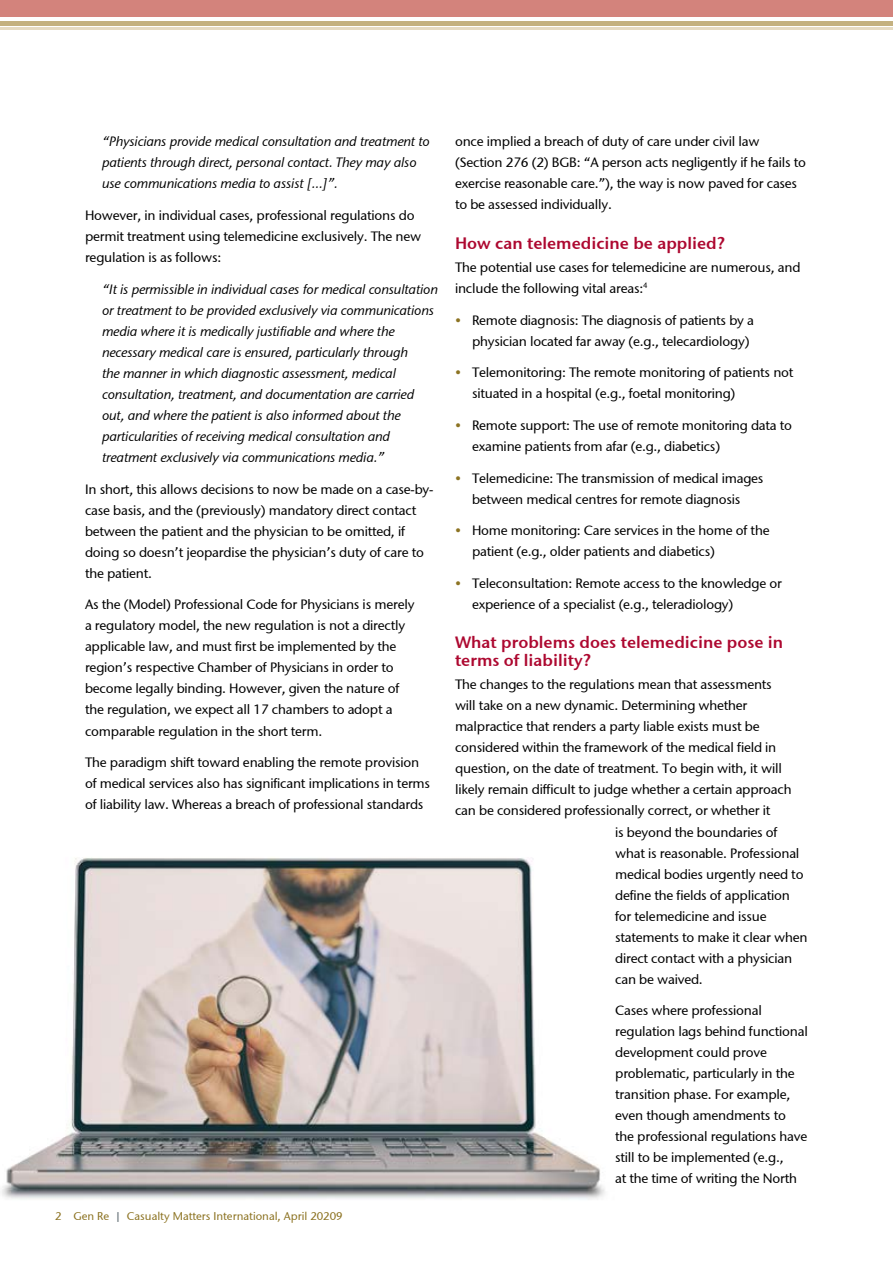
<style>
.page{position:relative;width:893px;height:1263px;background:#fff}
.page>*{position:absolute;margin:0;border:0;box-sizing:border-box;transform-origin:0 0}
.t1{font:600 16.5px/18px "Stone Sans GC Re";color:#ad0830}
.t2{font:13.5px/21px "Stone Sans GC Re";letter-spacing:-.015em;color:#000}
.t3{font:italic 13.5px/21px "Stone Sans GC Re";letter-spacing:-.015em;color:#000}
.t4{font:11.25px "Stone Sans GC Re";color:#8c7322}
.s1{color:#5d6970}
.s2{color:#8c7322}
</style>
<div class="page">
<div style="left:0;top:0;width:893px;height:17px;background:#d3837c"></div>
<div style="left:0;top:21px;width:893px;height:5px;background:#c4b180"></div>
<hr style="left:0;top:28px;width:893px;height:2px;background:#e6dbc3">
<img style="left:2px;top:858px;width:603px;height:342px">
<p class="t3" style="left:102px;top:131px;width:329px">“Physicians provide medical consultation and treatment to patients through direct, personal contact. They may also use communications media to assist [...]”.</p>
<p class="t2" style="left:85px;top:205px;width:338px">However, in individual cases, professional regulations do permit treatment using telemedicine exclusively. The new regulation is as follows:</p>
<p class="t3" style="left:102px;top:278px;width:337px">“It is permissible in individual cases for medical consultation or treatment to be provided exclusively via communications media where it is medically justifiable and where the necessary medical care is ensured, particularly through<br>the manner in which diagnostic assessment, medical consultation, treatment, and documentation are carried out, and where the patient is also informed about the particularities of receiving medical consultation and treatment exclusively via communications media.”</p>
<p class="t2" style="left:85px;top:478px;width:350px">In short, this allows decisions to now be made on a case-by&shy;case basis, and the (previously) mandatory direct contact between the patient and the physician to be omitted, if doing so doesn’t jeopardise the physician’s duty of care to the patient.</p>
<p class="t2" style="left:85px;top:594px;width:331px">As the (Model) Professional Code for Physicians is merely a regulatory model, the new regulation is not a directly applicable law, and must first be implemented by the region’s respective Chamber of Physicians in order to become legally binding. However, given the nature of the regulation, we expect all 17 chambers to adopt a comparable regulation in the short term.</p>
<p class="t2" style="left:85px;top:752px;width:347px">The paradigm shift toward enabling the remote provision of medical services also has significant implications in terms of liability law. Whereas a breach of professional standards</p>
<p class="t4" style="left:55px;top:1209px;width:289px">2 Gen Re <span class="s1">|</span> Casualty Matters International, April 20209</p>
<p class="t2" style="left:455px;top:131px;width:352px">once implied a breach of duty of care under civil law (Section 276 (2) BGB: “A person acts negligently if he fails to exercise reasonable care.”), the way is now paved for cases to be assessed individually.</p>
<p class="t1" style="left:455px;top:234px;width:271px">How can telemedicine be applied?</p>
<p class="t2" style="left:455px;top:257px;width:347px">The potential use cases for telemedicine are numerous, and include the following vital areas:<sup>4</sup></p>
<p class="t2" style="left:472px;top:309px;width:283px;text-indent:-17px"><span class="s2">•</span> Remote diagnosis: The diagnosis of patients by a physician located far away (e.g., telecardiology)</p>
<p class="t2" style="left:472px;top:362px;width:323px;text-indent:-17px"><span class="s2">•</span> Telemonitoring: The remote monitoring of patients not situated in a hospital (e.g., foetal monitoring)</p>
<p class="t2" style="left:472px;top:415px;width:322px;text-indent:-17px"><span class="s2">•</span> Remote support: The use of remote monitoring data to examine patients from afar (e.g., diabetics)</p>
<p class="t2" style="left:455px;top:467px;width:310px;text-align:center"><span class="s2">•</span> Telemedicine: The transmission of medical images between medical centres for remote diagnosis</p>
<p class="t2" style="left:472px;top:520px;width:299px;text-indent:-17px"><span class="s2">•</span> Home monitoring: Care services in the home of the patient (e.g., older patients and diabetics)</p>
<p class="t2" style="left:472px;top:573px;width:311px;text-indent:-17px"><span class="s2">•</span> Teleconsultation: Remote access to the knowledge or experience of a specialist (e.g., teleradiology)</p>
<p class="t1" style="left:455px;top:633px;width:330px">What problems does telemedicine pose in terms of liability?</p>
<p class="t2" style="left:455px;top:674px;width:318px">The changes to the regulations mean that assessments</p>
<p class="t2" style="left:455px;top:695px;width:294px">will take on a new dynamic. Determining whether</p>
<p class="t2" style="left:455px;top:716px;width:306px">malpractice that renders a party liable exists must be</p>
<p class="t2" style="left:455px;top:737px;width:323px">considered within the framework of the medical field in</p>
<p class="t2" style="left:455px;top:758px;width:328px">question, on the date of treatment. To begin with, it will</p>
<p class="t2" style="left:455px;top:779px;width:338px">likely remain difficult to judge whether a certain approach</p>
<p class="t2" style="left:455px;top:800px;width:317px">can be considered professionally correct, or whether it</p>
<p class="t2" style="left:615px;top:821px;width:164px">is beyond the boundaries of</p>
<p class="t2" style="left:615px;top:842px;width:186px">what is reasonable. Professional</p>
<p class="t2" style="left:615px;top:863px;width:190px">medical bodies urgently need to</p>
<p class="t2" style="left:615px;top:884px;width:176px">define the fields of application</p>
<p class="t2" style="left:615px;top:905px;width:153px">for telemedicine and issue</p>
<p class="t2" style="left:615px;top:926px;width:194px">statements to make it clear when</p>
<p class="t2" style="left:615px;top:947px;width:179px">direct contact with a physician</p>
<p class="t2" style="left:615px;top:968px;width:89px">can be waived.</p>
<p class="t2" style="left:615px;top:1000px;width:194px">Cases where professional regulation lags behind functional development could prove problematic, particularly in the transition phase. For example, even though amendments to the professional regulations have still to be implemented (e.g.,<br>at the time of writing the North</p>
</div>
